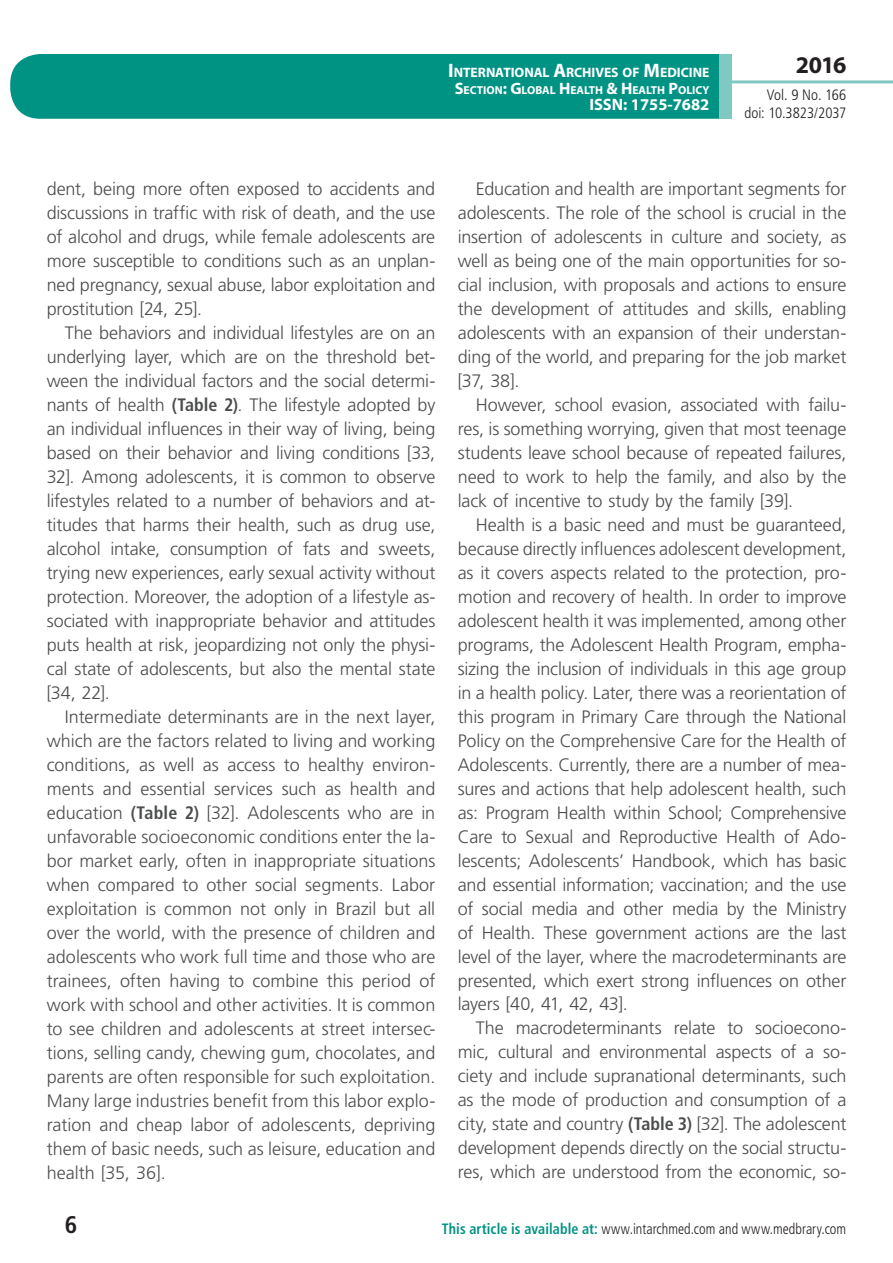
<style>
.page{position:relative;width:893px;height:1263px;background:#fff}
.page>*{position:absolute;margin:0;border:0;box-sizing:border-box;transform-origin:0 0}
.t1{font:700 24px "Myriad Pro";color:#231f20}
.t2{font:700 condensed 24px "Frutiger LT Std";color:#231f20}
.t3{font:300 18px/24px "Frutiger LT Std";letter-spacing:-.01em;color:#4b4c4d;text-align:justify}
.t4{font:700 16.5px "Myriad Pro";color:#fff}
.t5{font:300 condensed 15px "Frutiger LT Std";letter-spacing:.005em;color:#231f20;scale:.94 1}
.t6{font:300 condensed 15px/18px "Frutiger LT Std";letter-spacing:.005em;color:#231f20;text-align:right}
.t7{font:700 13.65px "Myriad Pro";letter-spacing:-.005em;color:#fff}
.t8{font:700 11.55px "Myriad Pro";color:#fff}
.s1{font-size:19.5px}
.s2{font-size:16.5px}
.s3{font-weight:700;font-stretch:condensed}
.s4{font-weight:700;color:#009384}
</style>
<div class="page">
<div style="left:10px;top:54px;width:775px;height:65px;background:#009384;border-radius:30px"></div>
<div style="left:732px;top:0;width:161px;height:157px;background:#fff"></div>
<hr style="left:730px;top:80px;width:163px;height:3px;background:#80c9c2">
<div style="left:719px;top:54px;width:13px;height:65px;background:#80c9c2"></div>
<p class="t7" style="left:448px;top:64px;width:263px"><span class="s1">I</span>NTERNATIONAL <span class="s1">A</span>RCHIVES OF <span class="s1">M</span>EDICINE</p>
<p class="t8" style="left:455px;top:82px;width:256px"><span class="s2">S</span>ECTION<span class="s2">: G</span>LOBAL <span class="s2">H</span> EALTH <span class="s2">&amp; H</span> EALTH <span class="s2">P</span>OLICY</p>
<p class="t4" style="left:589px;top:94px;width:122px">ISSN: 1755-7682</p>
<h1 class="t1" style="left:796px;top:49px;width:52px">2016</h1>
<p class="t6" style="left:744px;top:86px;width:104px">Vol. 9 No. 166 doi: 10.3823/2037</p>
<p class="t3" style="left:47px;top:177px;width:390px">dent, being more often exposed to accidents and discussions in traffic with risk of death, and the use of alcohol and drugs, while female adolescents are more susceptible to conditions such as an unplan&shy;ned pregnancy, sexual abuse, labor exploitation and prostitution [24, 25].</p>
<p class="t3" style="left:47px;top:321px;width:390px;text-indent:18px">The behaviors and individual lifestyles are on an underlying layer, which are on the threshold bet&shy;ween the individual factors and the social determi&shy;nants of health <span class="s3">(Table 2)</span>. The lifestyle adopted by an individual influences in their way of living, being based on their behavior and living conditions [33, 32]. Among adolescents, it is common to observe lifestyles related to a number of behaviors and at&shy;titudes that harms their health, such as drug use, alcohol intake, consumption of fats and sweets, trying new experiences, early sexual activity without protection. Moreover, the adoption of a lifestyle as&shy;sociated with inappropriate behavior and attitudes puts health at risk, jeopardizing not only the physi&shy;cal state of adolescents, but also the mental state [34, 22].</p>
<p class="t3" style="left:47px;top:705px;width:390px;text-indent:18px">Intermediate determinants are in the next layer, which are the factors related to living and working conditions, as well as access to healthy environ&shy;ments and essential services such as health and education <span class="s3">(Table 2)</span> [32]. Adolescents who are in unfavorable socioeconomic conditions enter the la&shy;bor market early, often in inappropriate situations when compared to other social segments. Labor exploitation is common not only in Brazil but all over the world, with the presence of children and adolescents who work full time and those who are trainees, often having to combine this period of work with school and other activities. It is common to see children and adolescents at street intersec&shy;tions, selling candy, chewing gum, chocolates, and parents are often responsible for such exploitation.<br>Many large industries benefit from this labor explo&shy;ration and cheap labor of adolescents, depriving them of basic needs, such as leisure, education and health [35, 36].</p>
<p class="t3" style="left:458px;top:177px;width:390px;text-indent:18px">Education and health are important segments for adolescents. The role of the school is crucial in the insertion of adolescents in culture and society, as well as being one of the main opportunities for so&shy;cial inclusion, with proposals and actions to ensure the development of attitudes and skills, enabling adolescents with an expansion of their understan&shy;ding of the world, and preparing for the job market [37, 38].</p>
<p class="t3" style="left:458px;top:393px;width:390px;text-indent:18px">However, school evasion, associated with failu&shy;res, is something worrying, given that most teenage students leave school because of repeated failures, need to work to help the family, and also by the lack of incentive to study by the family [39].</p>
<p class="t3" style="left:458px;top:513px;width:390px;text-indent:18px">Health is a basic need and must be guaranteed, because directly influences adolescent development, as it covers aspects related to the protection, pro&shy;motion and recovery of health. In order to improve adolescent health it was implemented, among other programs, the Adolescent Health Program, empha&shy;sizing the inclusion of individuals in this age group in a health policy. Later, there was a reorientation of this program in Primary Care through the National Policy on the Comprehensive Care for the Health of Adolescents. Currently, there are a number of mea&shy;sures and actions that help adolescent health, such as: Program Health within School; Comprehensive Care to Sexual and Reproductive Health of Ado&shy;lescents; Adolescents’ Handbook, which has basic and essential information; vaccination; and the use of social media and other media by the Ministry of Health. These government actions are the last level of the layer, where the macrodeterminants are presented, which exert strong influences on other layers [40, 41, 42, 43].</p>
<p class="t3" style="left:458px;top:1016px;width:390px;text-indent:18px">The macrodeterminants relate to socioecono&shy;mic, cultural and environmental aspects of a so&shy;ciety and include supranational determinants, such as the mode of production and consumption of a city, state and country <span class="s3">(Table 3)</span> [32]. The adolescent development depends directly on the social structu&shy;res, which are understood from the economic, so-</p>
<h1 class="t2" style="left:65px;top:1210px;width:14px">6</h1>
<p class="t5" style="left:442px;top:1220px;width:432px"><span class="s4">This article is available at:</span> www.intarchmed.com and www.medbrary.com</p>
</div>
